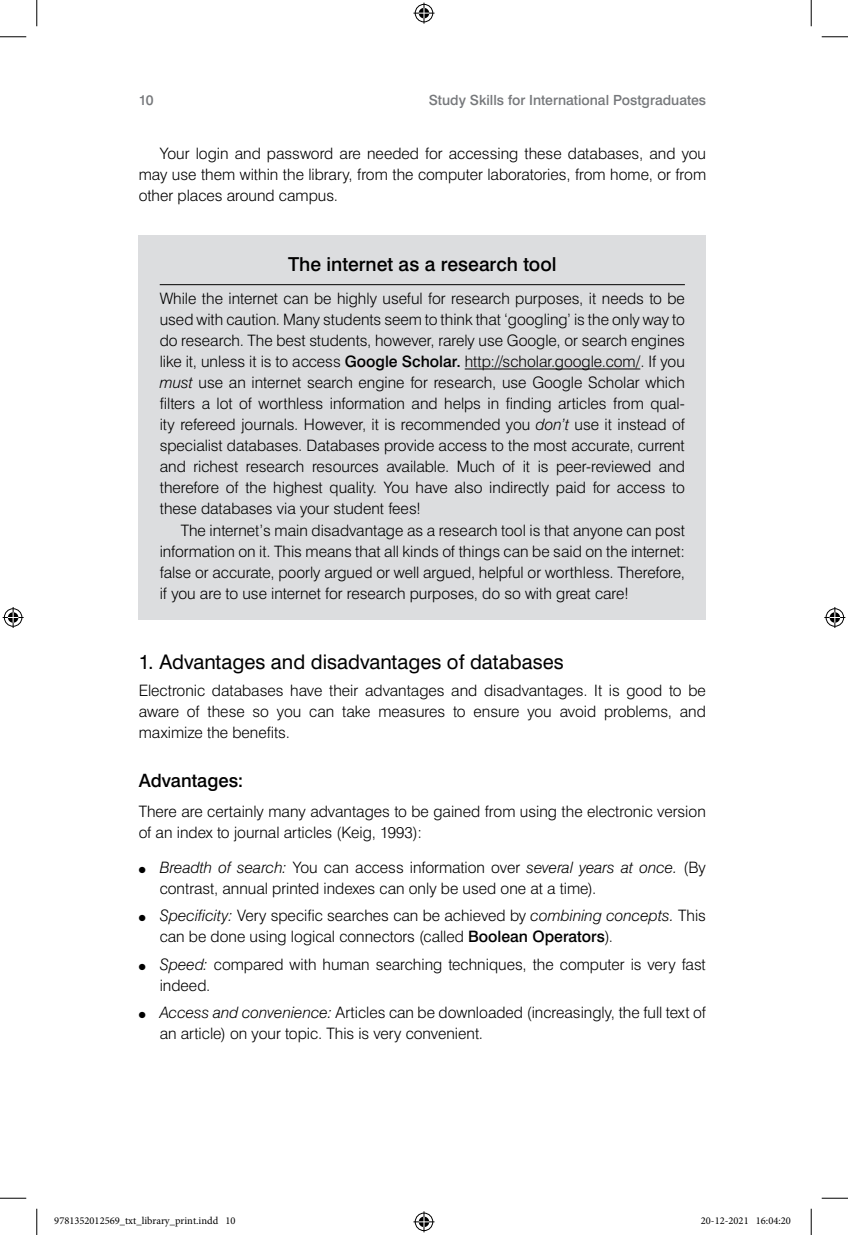
<style>
.page{position:relative;width:848px;height:1235px;background:#fff}
.page>*{position:absolute;margin:0;border:0;box-sizing:border-box;transform-origin:0 0}
.B{font:20.12px "Swiss 721 BT";color:#000}
.BX2-H{font:500 19.25px "Swiss 721 BT";color:#000}
.C{font:500 18.38px "Swiss 721 BT";color:#000}
.BX1-txt1{font:300 15.75px/21px "Swiss 721 BT";color:#000}
.BX1-txt{font:300 15.75px/21px "Swiss 721 BT";color:#000;text-align:justify}
._0_Para{font:300 15.75px/21px "Swiss 721 BT";color:#000;text-align:justify}
._0_Para_indent{font:300 15.75px/21px "Swiss 721 BT";color:#000;text-align:justify}
.t1{font:500 14px "Swiss 721 BT";color:#76787b}
.t2{font:10.5px "Minion Pro";color:#000}
.s1{font-weight:500}
.s2{font-style:italic}
</style>
<div class="page">
<div style="left:139px;top:235px;width:566px;height:384px;background:#dcdddf"></div>
<hr style="left:160px;top:284px;width:524px;height:1px;background:#000">
<hr style="left:464px;top:368px;width:176px;height:1px;background:#000">
<svg style="left:0;top:36px;width:26px;height:1px"></svg>
<svg style="left:821px;top:36px;width:26px;height:1px"></svg>
<svg style="left:0;top:1197px;width:26px;height:1px"></svg>
<svg style="left:821px;top:1197px;width:26px;height:1px"></svg>
<svg style="left:36px;top:0;width:1px;height:26px"></svg>
<svg style="left:36px;top:1208px;width:1px;height:26px"></svg>
<svg style="left:810px;top:0;width:1px;height:26px"></svg>
<svg style="left:810px;top:1208px;width:1px;height:26px"></svg>
<svg style="left:413px;top:3px;width:21px;height:21px"></svg>
<svg style="left:413px;top:1211px;width:21px;height:21px"></svg>
<svg style="left:3px;top:607px;width:21px;height:21px"></svg>
<svg style="left:824px;top:607px;width:21px;height:21px"></svg>
<p class="t1" style="left:139px;top:92px;width:16px">10</p>
<p class="t1" style="left:428px;top:92px;width:279px">Study Skills for International Postgraduates</p>
<p class="_0_Para_indent" style="left:139px;top:143px;width:569px;text-indent:21px">Your login and password are needed for accessing these databases, and you may use them within the library, from the computer laboratories, from home, or from other places around campus.</p>
<p class="BX2-H" style="left:288px;top:252px;width:270px">The internet as a research tool</p>
<p class="BX1-txt1" style="left:160px;top:288px;width:526px;text-align:justify">While the internet can be highly useful for research purposes, it needs to be used with caution. Many students seem to think that ‘googling’ is the only way to do research. The best students, however, rarely use Google, or search engines like it, unless it is to access <span class="s1">Google Scholar.</span> http://scholar.google.com/. If you <span class="s2">must</span> use an internet search engine for research, use Google Scholar which filters a lot of worthless information and helps in finding articles from qual&shy;ity refereed journals. However, it is recommended you <span class="s2">don’t</span> use it instead of specialist databases. Databases provide access to the most accurate, current and richest research resources available. Much of it is peer-reviewed and therefore of the highest quality. You have also indirectly paid for access to these databases via your student fees!</p>
<p class="BX1-txt" style="left:160px;top:519px;width:526px;text-indent:21px">The internet’s main disadvantage as a research tool is that anyone can post information on it. This means that all kinds of things can be said on the internet: false or accurate, poorly argued or well argued, helpful or worthless. Therefore, if you are to use internet for research purposes, do so with great care!</p>
<p class="B" style="left:139px;top:649px;width:426px">1. Advantages and disadvantages of databases</p>
<p class="_0_Para" style="left:139px;top:680px;width:568px">Electronic databases have their advantages and disadvantages. It is good to be aware of these so you can take measures to ensure you avoid problems, and maximize the benefits.</p>
<p class="C" style="left:139px;top:769px;width:106px">Advantages:</p>
<p class="_0_Para" style="left:139px;top:800px;width:568px">There are certainly many advantages to be gained from using the electronic version of an index to journal articles (Keig, 1993):</p>
<p class="BX1-txt1" style="left:160px;top:856px;width:547px;text-indent:-21px">● <span class="s2">Breadth of search:</span> You can access information over <span class="s2">several years at once.</span> (By contrast, annual printed indexes can only be used one at a time).</p>
<p class="BX1-txt1" style="left:160px;top:905px;width:547px;text-indent:-21px">● <span class="s2">Specificity:</span> Very specific searches can be achieved by <span class="s2">combining concepts.</span> This can be done using logical connectors (called <span class="s1">Boolean Operators</span>).</p>
<p class="BX1-txt1" style="left:160px;top:953px;width:547px;text-indent:-21px">● <span class="s2">Speed:</span> compared with human searching techniques, the computer is very fast indeed.</p>
<p class="BX1-txt1" style="left:160px;top:1001px;width:547px;text-indent:-21px">● <span class="s2">Access and convenience:</span> Articles can be downloaded (increasingly, the full text of an article) on your topic. This is very convenient.</p>
<p class="t2" style="left:54px;top:1213px;width:183px">9781352012569_txt_library_print.indd 10</p>
<p class="t2" style="left:700px;top:1213px;width:91px">20-12-2021 16:04:20</p>
</div>
